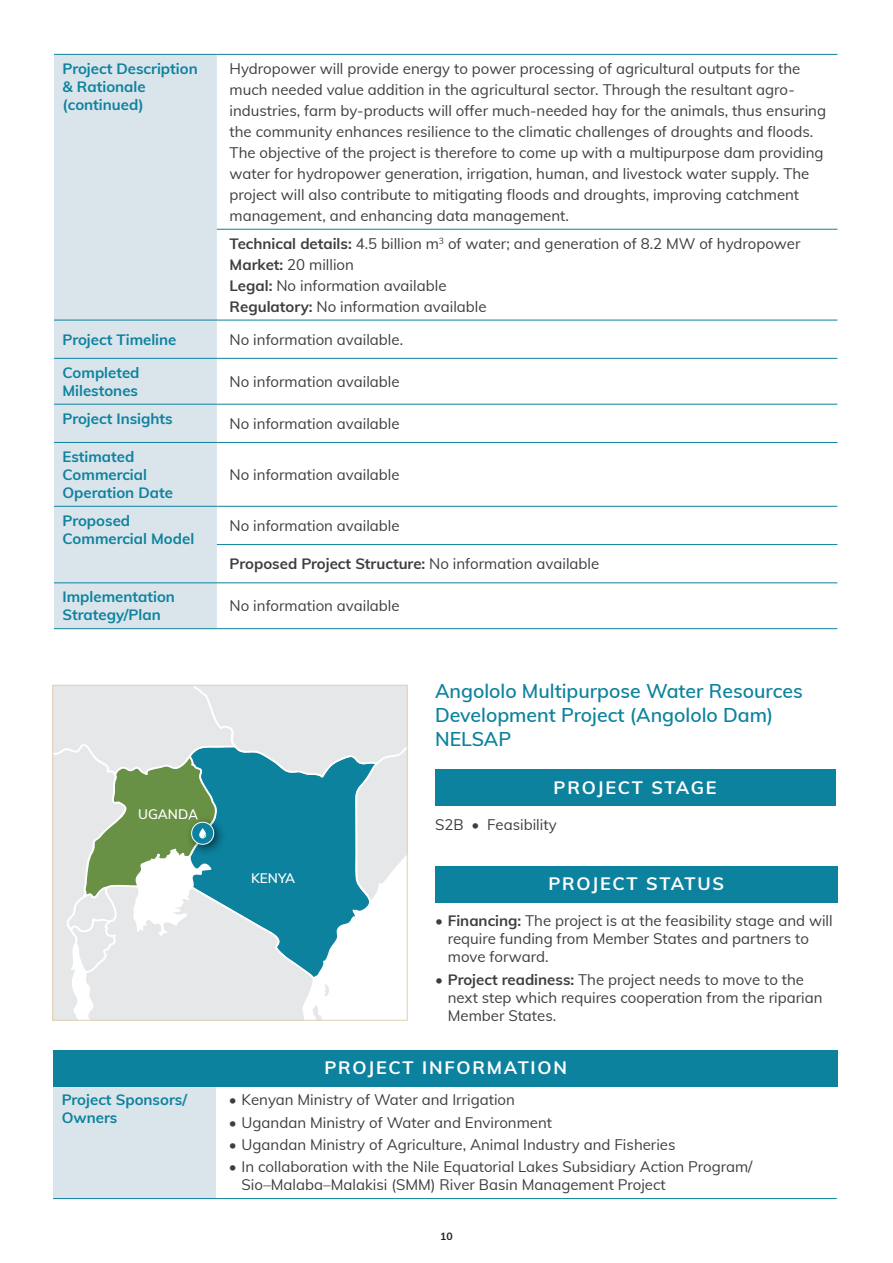
<style>
.page{position:relative;width:893px;height:1263px;background:#fff}
.page>*{position:absolute;margin:0;border:0;box-sizing:border-box;transform-origin:0 0}
.t1{font:600 19.5px/24px "Muli";color:#0d829e}
.t2{font:700 18px "Muli";letter-spacing:.1em;color:#fff}
.t3{font:15px/21px "Muli";color:#3e3e3f}
.t4{font:700 15px/18px "Muli";color:#0d829e}
.t5{font:700 15px "Muli";color:#3e3e3f}
.t6{font:600 13.5px "Muli";color:#fff}
.t7{font:700 10.5px "Muli";color:#231f20}
.s1{font-weight:700}
.s2{font-weight:400}
</style>
<div class="page">
<div style="left:54px;top:55px;width:163px;height:573px;background:#d9e4eb"></div>
<hr style="left:54px;top:54px;width:163px;height:1px;background:#0d829e">
<hr style="left:54px;top:320px;width:163px;height:1px;background:#0d829e">
<hr style="left:54px;top:358px;width:163px;height:1px;background:#0d829e">
<hr style="left:54px;top:404px;width:163px;height:1px;background:#0d829e">
<hr style="left:54px;top:442px;width:163px;height:1px;background:#0d829e">
<hr style="left:54px;top:506px;width:163px;height:1px;background:#0d829e">
<hr style="left:54px;top:582px;width:163px;height:1px;background:#0d829e">
<hr style="left:54px;top:628px;width:163px;height:1px;background:#0d829e">
<hr style="left:217px;top:54px;width:620px;height:1px;background:#0d829e">
<hr style="left:217px;top:229px;width:620px;height:1px;background:#0d829e">
<hr style="left:217px;top:320px;width:620px;height:1px;background:#0d829e">
<hr style="left:217px;top:358px;width:620px;height:1px;background:#0d829e">
<hr style="left:217px;top:404px;width:620px;height:1px;background:#0d829e">
<hr style="left:217px;top:442px;width:620px;height:1px;background:#0d829e">
<hr style="left:217px;top:506px;width:620px;height:1px;background:#0d829e">
<hr style="left:217px;top:544px;width:620px;height:1px;background:#0d829e">
<hr style="left:217px;top:582px;width:620px;height:1px;background:#0d829e">
<hr style="left:217px;top:628px;width:620px;height:1px;background:#0d829e">
<div style="left:435px;top:770px;width:400px;height:36px;background:#0d829e"></div>
<div style="left:435px;top:866px;width:402px;height:36px;background:#0d829e"></div>
<svg style="left:53px;top:685px;width:354px;height:335px;background:#adcccd"></svg>
<div style="left:53px;top:1086px;width:163px;height:112px;background:#d9e4eb"></div>
<hr style="left:53px;top:1198px;width:163px;height:1px;background:#0d829e">
<hr style="left:216px;top:1198px;width:621px;height:1px;background:#0d829e">
<div style="left:53px;top:1051px;width:785px;height:36px;background:#0d829e"></div>
<p class="t4" style="left:63px;top:59px;width:137px">Project Description &amp; Rationale (continued)</p>
<p class="t3" style="left:230px;top:57px;width:598px">Hydropower will provide energy to power processing of agricultural outputs for the much needed value addition in the agricultural sector. Through the resultant agro&shy;industries, farm by-products will offer much-needed hay for the animals, thus ensuring the community enhances resilience to the climatic challenges of droughts and floods.<br>The objective of the project is therefore to come up with a multipurpose dam providing water for hydropower generation, irrigation, human, and livestock water supply. The project will also contribute to mitigating floods and droughts, improving catchment management, and enhancing data management.</p>
<p class="t3" style="left:230px;top:232px;width:572px"><span class="s1">Technical details:</span> 4.5 billion m<sup>3</sup> of water; and generation of 8.2 MW of hydropower <span class="s1">Market:</span> 20 million<br><span class="s1">Legal:</span> No information available<br><span class="s1">Regulatory:</span> No information available</p>
<p class="t4" style="left:63px;top:329px;width:115px">Project Timeline</p>
<p class="t3" style="left:230px;top:328px;width:175px">No information available.</p>
<p class="t4" style="left:63px;top:362px;width:79px">Completed<br>Milestones</p>
<p class="t3" style="left:230px;top:370px;width:172px">No information available</p>
<p class="t4" style="left:63px;top:408px;width:112px">Project Insights</p>
<p class="t3" style="left:230px;top:412px;width:172px">No information available</p>
<p class="t4" style="left:63px;top:447px;width:112px">Estimated<br>Commercial<br>Operation Date</p>
<p class="t3" style="left:230px;top:463px;width:172px">No information available</p>
<p class="t4" style="left:63px;top:510px;width:133px">Proposed<br>Commercial Model</p>
<p class="t3" style="left:230px;top:514px;width:172px">No information available</p>
<p class="t5" style="left:230px;top:553px;width:371px">Proposed Project Structure: <span class="s2">No information available</span></p>
<p class="t4" style="left:63px;top:587px;width:114px">Implementation<br>Strategy/Plan</p>
<p class="t3" style="left:230px;top:594px;width:172px">No information available</p>
<p class="t6" style="left:138px;top:805px;width:61px">UGANDA</p>
<p class="t6" style="left:251px;top:869px;width:46px">KENYA</p>
<h1 class="t1" style="left:435px;top:678px;width:369px">Angololo Multipurpose Water Resources<br>Development Project (Angololo Dam)<br>NELSAP</h1>
<p class="t2" style="left:554px;top:774px;width:165px">PROJECT STAGE</p>
<p class="t3" style="left:435px;top:813px;width:123px">S2B • Feasibility</p>
<p class="t2" style="left:548px;top:871px;width:177px">PROJECT STATUS</p>
<p class="t3" style="left:448px;top:911px;width:386px;line-height:18px;text-indent:-13px">• <span class="s1">Financing:</span> The project is at the feasibility stage and will require funding from Member States and partners to move forward.</p>
<p class="t3" style="left:448px;top:969px;width:376px;line-height:18px;text-indent:-13px">• <span class="s1">Project readiness:</span> The project needs to move to the next step which requires cooperation from the riparian<br>Member States.</p>
<p class="t2" style="left:324px;top:1054px;width:244px">PROJECT INFORMATION</p>
<p class="t4" style="left:62px;top:1090px;width:127px">Project Sponsors/<br>Owners</p>
<p class="t3" style="left:229px;top:1089px;width:288px">• Kenyan Ministry of Water and Irrigation</p>
<p class="t3" style="left:229px;top:1111px;width:325px">• Ugandan Ministry of Water and Environment</p>
<p class="t3" style="left:229px;top:1133px;width:448px">• Ugandan Ministry of Agriculture, Animal Industry and Fisheries</p>
<p class="t3" style="left:242px;top:1157px;width:512px;line-height:18px;text-indent:-13px">• In collaboration with the Nile Equatorial Lakes Subsidiary Action Program/<br>Sio–Malaba–Malakisi (SMM) River Basin Management Project</p>
<p class="t7" style="left:440px;top:1228px;width:14px">10</p>
</div>
